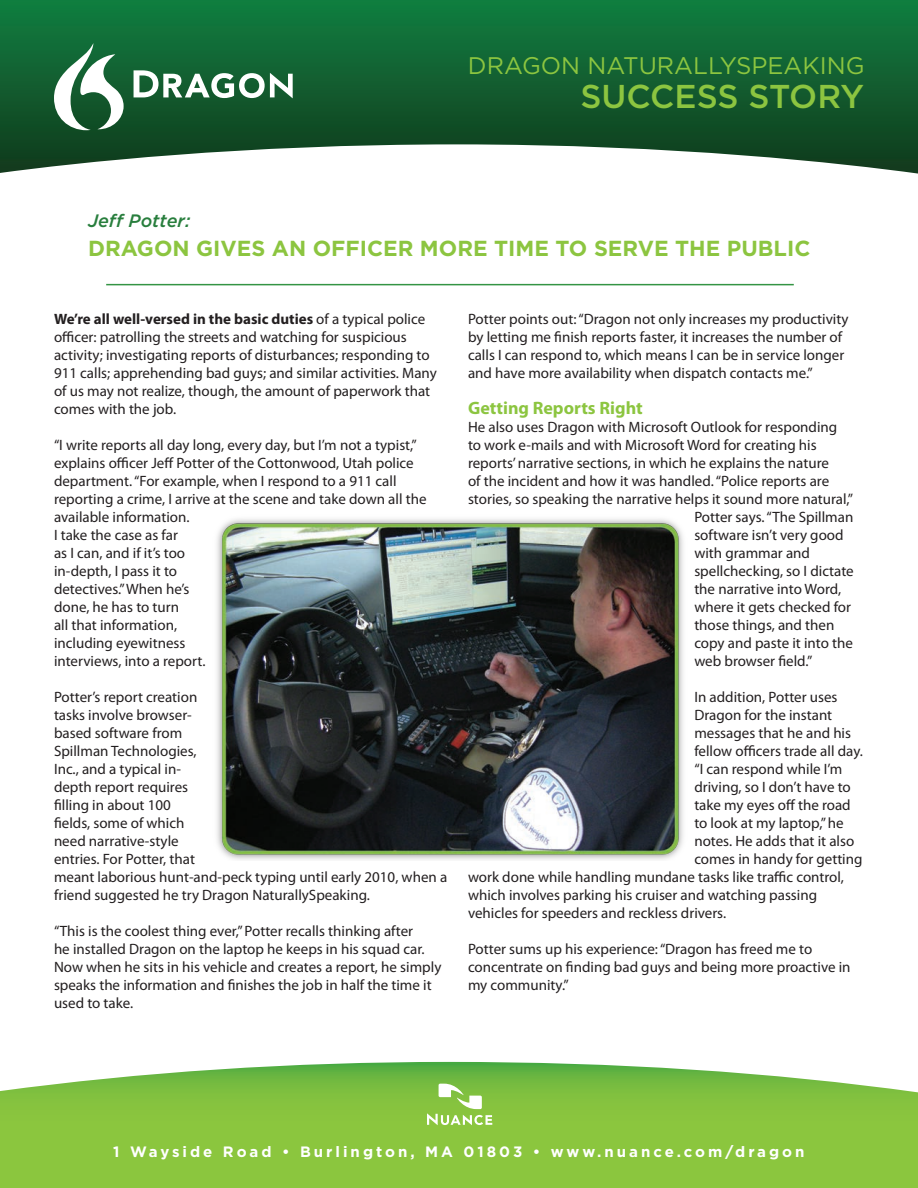
<style>
.page{position:relative;width:918px;height:1188px;background:#fff}
.page>*{position:absolute;margin:0;border:0;box-sizing:border-box;transform-origin:0 0}
.t1{font:500 33px "Gotham";letter-spacing:-.005em;color:#8cc540}
.t2{font:24px "Gotham";color:#8cc540}
.t3{font:700 21.75px "Gotham";color:#8cc540}
.t4{font:700 18px "Myriad Pro";color:#8cc540}
.t5{font:italic 500 18px "Gotham";color:#287e3d}
.t6{font:15px/18px "Myriad Pro";color:#231f20}
.t7{font:700 15px "Gotham";letter-spacing:.2em;color:#fff}
.s1{font-weight:700}
</style>
<div class="page">
<svg style="left:0;top:0;width:918px;height:174px;background:#2e734a"></svg>
<svg style="left:134px;top:70px;width:159px;height:28px"></svg>
<svg style="left:54px;top:43px;width:70px;height:87px"></svg>
<hr style="left:106px;top:284px;width:688px;height:1px;background:#349444">
<svg style="left:0;top:1062px;width:918px;height:126px;background:#8ec74d"></svg>
<svg style="left:427px;top:1084px;width:65px;height:41px"></svg>
<img style="left:217px;top:519px;width:466px;height:341px">
<h2 class="t2" style="left:468px;top:52px;width:398px">DRAGON NATURALLYSPEAKING</h2>
<h1 class="t1" style="left:580px;top:78px;width:285px">SUCCESS STORY</h1>
<p class="t5" style="left:88px;top:211px;width:104px">Jeff Potter:</p>
<h3 class="t3" style="left:88px;top:235px;width:724px">DRAGON GIVES AN OFFICER MORE TIME TO SERVE THE PUBLIC</h3>
<p class="t6" style="left:54px;top:310px;width:384px"><span class="s1">We’re all well-versed in the basic duties</span> of a typical police officer: patrolling the streets and watching for suspicious activity; investigating reports of disturbances; responding to 911 calls; apprehending bad guys; and similar activities. Many of us may not realize, though, the amount of paperwork that comes with the job.</p>
<p class="t6" style="left:54px;top:436px;width:374px">“I write reports all day long, every day, but I’m not a typist,” explains officer Jeff Potter of the Cottonwood, Utah police department. “For example, when I respond to a 911 call reporting a crime, I arrive at the scene and take down all the available information.<br>I take the case as far<br>as I can, and if it’s too<br>in-depth, I pass it to<br>detectives.” When he’s<br>done, he has to turn<br>all that information,<br>including eyewitness<br>interviews, into a report.</p>
<p class="t6" style="left:54px;top:688px;width:395px">Potter’s report creation<br>tasks involve browser-<br>based software from<br>Spillman Technologies,<br>Inc., and a typical in-<br>depth report requires<br>filling in about 100<br>fields, some of which<br>need narrative-style<br>entries. For Potter, that<br>meant laborious hunt-and-peck typing until early 2010, when a friend suggested he try Dragon NaturallySpeaking.</p>
<p class="t6" style="left:54px;top:922px;width:389px">“This is the coolest thing ever,” Potter recalls thinking after<br>he installed Dragon on the laptop he keeps in his squad car.<br>Now when he sits in his vehicle and creates a report, he simply speaks the information and finishes the job in half the time it used to take.</p>
<p class="t6" style="left:468px;top:310px;width:382px">Potter points out: “Dragon not only increases my productivity by letting me finish reports faster, it increases the number of calls I can respond to, which means I can be in service longer and have more availability when dispatch contacts me.”</p>
<p class="t4" style="left:468px;top:396px;width:176px">Getting Reports Right</p>
<p class="t6" style="left:468px;top:418px;width:371px">He also uses Dragon with Microsoft Outlook for responding</p>
<p class="t6" style="left:468px;top:436px;width:350px">to work e-mails and with Microsoft Word for creating his</p>
<p class="t6" style="left:468px;top:454px;width:362px">reports’ narrative sections, in which he explains the nature</p>
<p class="t6" style="left:468px;top:472px;width:363px">of the incident and how it was handled. “Police reports are</p>
<p class="t6" style="left:468px;top:490px;width:387px">stories, so speaking the narrative helps it sound more natural,”</p>
<p class="t6" style="left:694px;top:508px;width:160px">Potter says. “The Spillman</p>
<p class="t6" style="left:694px;top:526px;width:151px">software isn’t very good</p>
<p class="t6" style="left:694px;top:544px;width:117px">with grammar and</p>
<p class="t6" style="left:694px;top:562px;width:161px">spellchecking, so I dictate</p>
<p class="t6" style="left:694px;top:580px;width:148px">the narrative into Word,</p>
<p class="t6" style="left:694px;top:598px;width:158px">where it gets checked for</p>
<p class="t6" style="left:694px;top:616px;width:142px">those things, and then</p>
<p class="t6" style="left:694px;top:634px;width:160px">copy and paste it into the</p>
<p class="t6" style="left:694px;top:652px;width:119px">web browser field.”</p>
<p class="t6" style="left:694px;top:688px;width:145px">In addition, Potter uses</p>
<p class="t6" style="left:694px;top:706px;width:139px">Dragon for the instant</p>
<p class="t6" style="left:694px;top:724px;width:158px">messages that he and his</p>
<p class="t6" style="left:694px;top:742px;width:170px">fellow officers trade all day.</p>
<p class="t6" style="left:694px;top:760px;width:150px">“I can respond while I’m</p>
<p class="t6" style="left:694px;top:778px;width:158px">driving, so I don’t have to</p>
<p class="t6" style="left:694px;top:796px;width:158px">take my eyes off the road</p>
<p class="t6" style="left:694px;top:814px;width:151px">to look at my laptop,” he</p>
<p class="t6" style="left:694px;top:832px;width:161px">notes. He adds that it also</p>
<p class="t6" style="left:694px;top:850px;width:170px">comes in handy for getting</p>
<p class="t6" style="left:468px;top:868px;width:378px">work done while handling mundane tasks like traffic control,</p>
<p class="t6" style="left:468px;top:886px;width:351px">which involves parking his cruiser and watching passing</p>
<p class="t6" style="left:468px;top:904px;width:260px">vehicles for speeders and reckless drivers.</p>
<p class="t6" style="left:468px;top:940px;width:384px">Potter sums up his experience: “Dragon has freed me to concentrate on finding bad guys and being more proactive in my community.”</p>
<p class="t7" style="left:113px;top:1143px;width:693px">1 Wayside Road • Burlington, MA 01803 • www.nuance.com/dragon</p>
</div>
